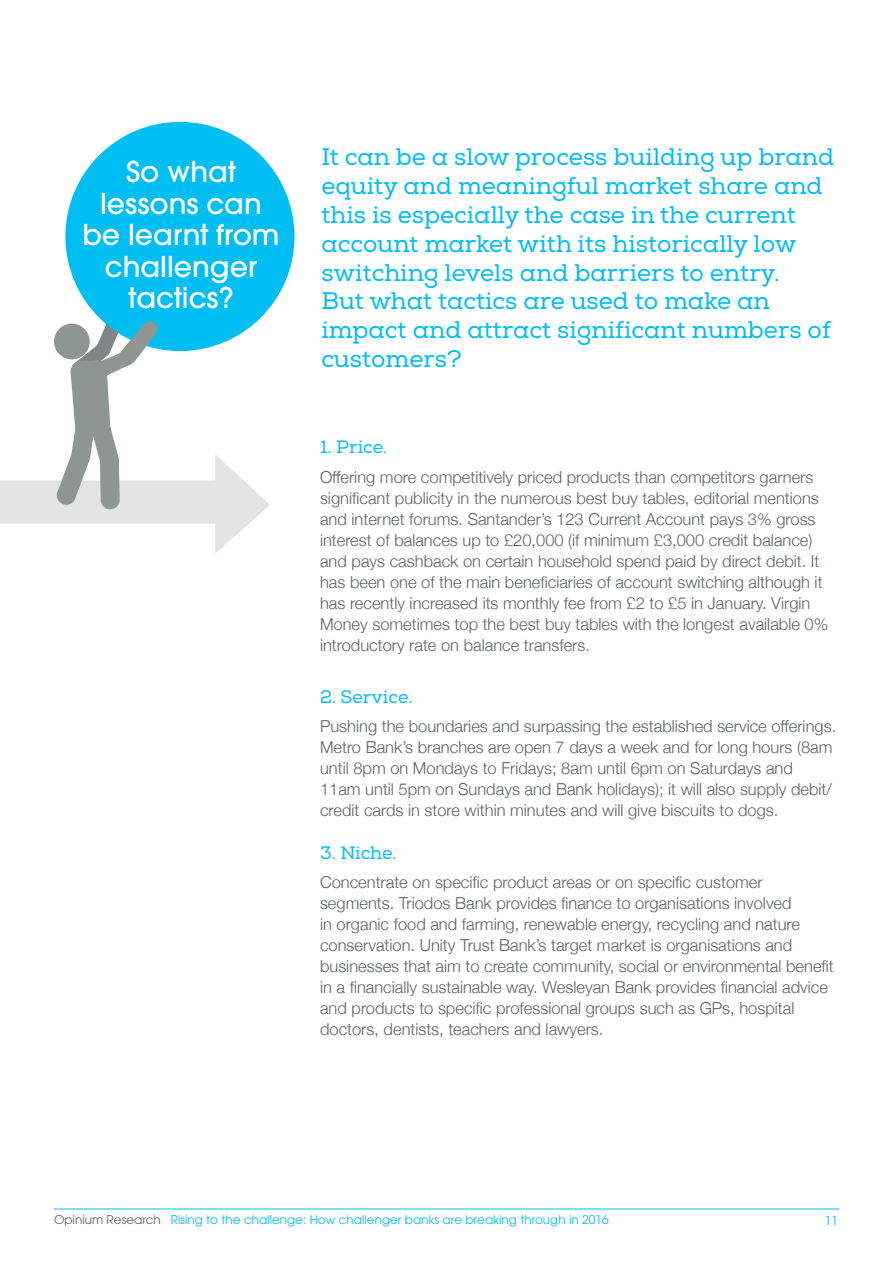
<style>
.page{position:relative;width:893px;height:1263px;background:#fff}
.page>*{position:absolute;margin:0;border:0;box-sizing:border-box;transform-origin:0 0}
.t1{font:500 28.5px/31.5px "Avant Garde";color:#fff;text-align:center}
.t2{font:24px/28.8px "Nexa Slab Regular FREE";color:#00bdf2}
.t3{font:18px "Nexa Slab Regular FREE";color:#00bdf2}
.t4{font:300 16.5px/21px "Helvetica Neue";color:#5b645f}
.t5{font:12px "Avant Garde";color:#00bdf2}
.s1{color:#5b645f}
</style>
<div class="page">
<hr style="left:54px;top:1209px;width:785px;height:1px;background:#00bdf2">
<div style="left:65px;top:122px;width:229px;height:229px;background:#00bdf2;border-radius:50%"></div>
<svg style="left:0;top:309px;width:270px;height:244px"></svg>
<h1 class="t1" style="left:82px;top:156px;width:199px">So what lessons can be learnt from challenger tactics?</h1>
<p class="t2" style="left:321px;top:143px;width:514px">It can be a slow process building up brand equity and meaningful market share and this is especially the case in the current account market with its historically low switching levels and barriers to entry.<br>But what tactics are used to make an impact and attract significant numbers of customers?</p>
<p class="t3" style="left:320px;top:436px;width:69px">1. Price.</p>
<p class="t4" style="left:320px;top:465px;width:510px">Offering more competitively priced products than competitors garners significant publicity in the numerous best buy tables, editorial mentions and internet forums. Santander’s 123 Current Account pays 3% gross interest of balances up to £20,000 (if minimum £3,000 credit balance) and pays cashback on certain household spend paid by direct debit. It has been one of the main beneficiaries of account switching although it has recently increased its monthly fee from £2 to £5 in January. Virgin Money sometimes top the best buy tables with the longest available 0% introductory rate on balance transfers.</p>
<p class="t3" style="left:320px;top:685px;width:94px">2. Service.</p>
<p class="t4" style="left:320px;top:714px;width:518px">Pushing the boundaries and surpassing the established service offerings.<br>Metro Bank’s branches are open 7 days a week and for long hours (8am until 8pm on Mondays to Fridays; 8am until 6pm on Saturdays and 11am until 5pm on Sundays and Bank holidays); it will also supply debit/ credit cards in store within minutes and will give biscuits to dogs.</p>
<p class="t3" style="left:320px;top:842px;width:78px">3. Niche.</p>
<p class="t4" style="left:320px;top:871px;width:515px">Concentrate on specific product areas or on specific customer segments. Triodos Bank provides finance to organisations involved<br>in organic food and farming, renewable energy, recycling and nature conservation. Unity Trust Bank’s target market is organisations and businesses that aim to create community, social or environmental benefit in a financially sustainable way. Wesleyan Bank provides financial advice and products to specific professional groups such as GPs, hospital doctors, dentists, teachers and lawyers.</p>
<p class="t5" style="left:54px;top:1213px;width:556px"><span class="s1">Opinium Research</span> Rising to the challenge: How challenger banks are breaking through in 2016</p>
<p class="t5" style="left:825px;top:1213px;width:15px">11</p>
</div>
